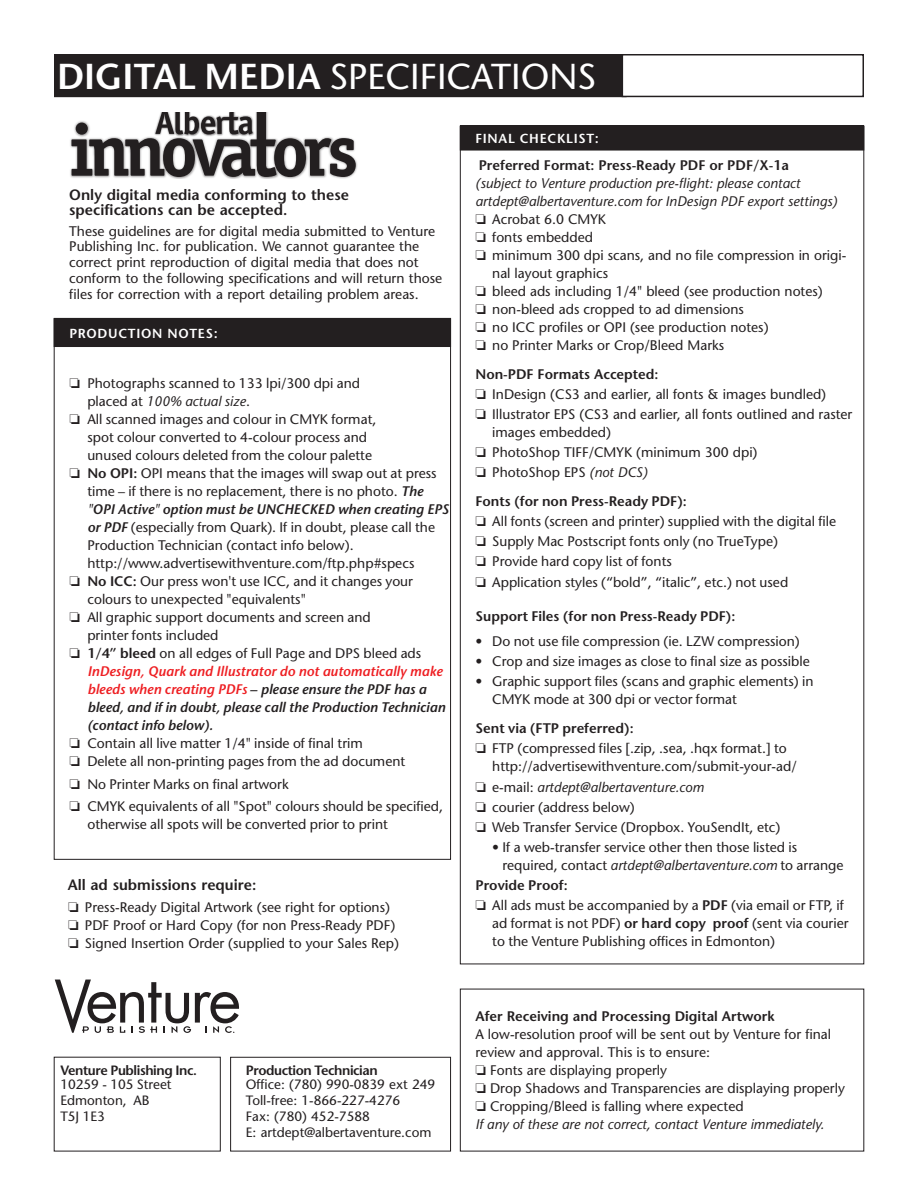
<style>
.page{position:relative;width:918px;height:1188px;background:#fff}
.page>*{position:absolute;margin:0;border:0;box-sizing:border-box;transform-origin:0 0}
.t1{font:700 73.65px "Officina Serif";color:#231f20}
.t2{font:36px "Stone Sans";color:#fff}
.t3{font:600 15px/15.8px "Stone Sans";color:#231f20}
.t4{font:13.8px/18px "Stone Sans";color:#231f20}
.t5{font:italic 13.8px/18px "Stone Sans";color:#231f20}
.t6{font:italic 600 13.8px/18px "Stone Sans";color:#231f20}
.t7{font:600 13.8px "Stone Sans";color:#231f20}
.t8{font:13.5px/15.8px "Stone Sans";color:#231f20}
.t9{font:600 13.5px "Stone Sans";letter-spacing:-.03em;color:#231f20}
.t10{font:600 13.05px "Stone Sans";letter-spacing:.055em;color:#fff}
.s1{font-weight:600}
.s2{font-size:14.25px}
.s3{font-style:italic}
.s4{font-weight:400}
.s5{font-weight:600;font-style:italic}
.s6{font-style:normal}
.s7{font-weight:400;font-style:normal}
.s8{color:#ee1f23}
</style>
<div class="page">
<img style="left:96px;top:177px;width:26px;height:1px">
<img style="left:310px;top:177px;width:13px;height:1px">
<img style="left:204px;top:177px;width:52px;height:2px">
<img style="left:160px;top:177px;width:28px;height:2px">
<img style="left:271px;top:177px;width:27px;height:2px">
<img style="left:70px;top:138px;width:26px;height:40px">
<img style="left:323px;top:137px;width:34px;height:42px">
<svg style="left:72px;top:112px;width:259px;height:65px"></svg>
<div style="left:76px;top:123px;width:12px;height:12px;background:#231f20;border-radius:50%"></div>
<div style="left:55px;top:55px;width:571px;height:41px;background:#231f20"></div>
<div style="left:54px;top:54px;width:573px;height:43px;border:2px solid #231f20"></div>
<div style="left:460px;top:126px;width:404px;height:24px;background:#231f20"></div>
<div style="left:622px;top:55px;width:241px;height:41px;background:#fff"></div>
<div style="left:622px;top:54px;width:242px;height:43px;border:1px solid #231f20"></div>
<div style="left:230px;top:1057px;width:221px;height:94px;border:1px solid #231f20"></div>
<div style="left:54px;top:318px;width:397px;height:29px;background:#231f20"></div>
<svg style="left:55px;top:980px;width:184px;height:53px"></svg>
<h2 class="t2" style="left:57px;top:55px;width:541px"><span class="s1">digital media</span> specifications</h2>
<h1 class="t1" style="left:327px;top:105px;width:33px">s</h1>
<p class="t3" style="left:69px;top:186px;width:281px">Only digital media conforming to these specifications can be accepted.</p>
<p class="t4" style="left:69px;top:223px;width:375px;line-height:15.8px">These guidelines are for digital media submitted to Venture Publishing I nc. for publication. We cannot guarantee the correct print reproduction of digital media that does not conform to the following specifications and will return those files for correction with a report detailing problem areas.-</p>
<p class="t10" style="left:69px;top:325px;width:150px">production notes<span class="s2">:</span></p>
<p class="t4" style="left:87px;top:374px;width:274px;text-indent:-18px">□ Photographs scanned to 133 lpi/300 dpi and placed at <span class="s3">100% actual size</span>.</p>
<p class="t4" style="left:87px;top:410px;width:291px;text-indent:-18px">□ All scanned images and colour in CMYK format, spot colour converted to 4-colour process and unused colours deleted from the colour palette</p>
<p class="t7" style="left:69px;top:465px;width:75px">□ No OPI: <span class="s4">OPI</span></p>
<p class="t4" style="left:87px;top:464px;width:363px;text-indent:79px">means that the images will swap out at press time – if there is no replacement, there is no photo. <span class="s5">The "OPI Active" option must be UNCHECKED when creating EPS or PDF</span> (especially from Quark). If in doubt, please call the Production Technician (contact info below). http://www.advertisewithventure.com/ftp.php#specs</p>
<p class="t4" style="left:69px;top:572px;width:199px">□ <span class="s1">No ICC:</span> Our press won't use ICC</p>
<p class="t4" style="left:87px;top:572px;width:327px;text-indent:199px">, and it changes your colours to unexpected "equivalents"</p>
<p class="t4" style="left:87px;top:608px;width:285px;text-indent:-18px">□ All graphic support documents and screen and printer fonts included</p>
<p class="t6" style="left:87px;top:644px;width:360px;text-indent:-18px">□ <span class="s6">1/4” bleed</span> <span class="s7">on all edges of Full Page and DPS bleed ads </span><span class="s8">InDesign, Quark and Illustrator do not automatically make bleeds when creating PDFs</span> – please ensure the PDF has a bleed, and if in doubt, please call the Production Technician (contact info below).</p>
<p class="t4" style="left:69px;top:734px;width:295px">□ Contain all live matter 1/4" inside of final trim</p>
<p class="t4" style="left:69px;top:752px;width:337px">□ Delete all non-printing pages from the ad document</p>
<p class="t4" style="left:69px;top:775px;width:221px">□ No Printer Marks on final artwork</p>
<p class="t4" style="left:87px;top:797px;width:357px;text-indent:-18px">□ CMYK equivalents of all "Spot" colours should be specified, otherwise all spots will be converted prior to print</p>
<p class="t3" style="left:68px;top:876px;width:190px">All ad submissions require:</p>
<p class="t4" style="left:68px;top:898px;width:323px">□ Press-Ready Digital Artwork (see right for options)</p>
<p class="t4" style="left:68px;top:916px;width:329px">□ PDFProof or Hard Copy (for non Press-Ready PDF)</p>
<p class="t4" style="left:68px;top:934px;width:332px">□ Signed I nsertion Order (supplied to your Sales Rep)</p>
<p class="t9" style="left:60px;top:1062px;width:138px">Venture Publishing I nc.</p>
<p class="t8" style="left:60px;top:1077px;width:113px">10259 - 105 Street<br>Edmonton, AB<br>T5J 1E3</p>
<p class="t9" style="left:246px;top:1062px;width:133px">Production Technician</p>
<p class="t8" style="left:246px;top:1077px;width:191px">Office: (780) 990-0839 ext 249<br>Toll-free: 1-866-227-4276<br>Fax: (780) 452-7588<br>E: artdept@albertaventure.com</p>
<p class="t10" style="left:476px;top:131px;width:125px">final checklist<span class="s2">:</span></p>
<p class="t7" style="left:479px;top:157px;width:312px">Preferred Format: Press-Ready PDF or PDF/X-1a</p>
<p class="t5" style="left:476px;top:174px;width:363px">(subject to Venture production pre-flight: please contact artdept@albertaventure.com for InDesign PDF export settings)</p>
<p class="t4" style="left:476px;top:210px;width:132px">□ Acrobat 6.0 CMYK</p>
<p class="t4" style="left:476px;top:228px;width:119px">□ fonts embedded</p>
<p class="t4" style="left:492px;top:246px;width:356px;text-indent:-17px">□ minimum 300 dpi scans, and no file compression in origi&shy;nal layout graphics</p>
<p class="t4" style="left:476px;top:282px;width:349px">□ bleed ads including 1/4" bleed (see production notes)</p>
<p class="t4" style="left:476px;top:300px;width:270px">□ non-bleed ads cropped to ad dimensions</p>
<p class="t4" style="left:476px;top:318px;width:40px">□ no ICC</p>
<p class="t4" style="left:539px;top:318px;width:68px">profiles or OPI</p>
<p class="t4" style="left:630px;top:318px;width:140px">(see production notes)</p>
<p class="t4" style="left:476px;top:331px;width:250px;line-height:28.8px">□ no Printer Marks or Crop/Bleed Marks<br><span class="s1">Non-PDF Formats Accepted:</span></p>
<p class="t4" style="left:476px;top:385px;width:352px">□ I nDesign (CS3 and earlier, all fonts &amp; images bundled)</p>
<p class="t4" style="left:476px;top:405px;width:81px">□ I llustrator EPS</p>
<p class="t4" style="left:492px;top:405px;width:362px;text-indent:87px">(CS3 and earlier, all fonts outlined and raster images embedded)</p>
<p class="t4" style="left:476px;top:443px;width:92px">□ PhotoShop TIFF</p>
<p class="t4" style="left:589px;top:443px;width:170px">/CMYK (minimum 300 dpi)</p>
<p class="t4" style="left:476px;top:463px;width:92px">□ PhotoShop EPS</p>
<p class="t5" style="left:589px;top:463px;width:60px">(not DCS)</p>
<p class="t7" style="left:476px;top:493px;width:213px">Fonts (for non Press-Ready PDF):</p>
<p class="t4" style="left:476px;top:512px;width:362px">□ All fonts (screen and printer) supplied with the digital file</p>
<p class="t4" style="left:476px;top:533px;width:304px">□ Supply Mac Postscript fonts only (no TrueType)</p>
<p class="t4" style="left:476px;top:553px;width:198px">□ Provide hard copy list of fonts</p>
<p class="t4" style="left:476px;top:573px;width:314px">□ Application styles (“bold”, “italic”, etc.) not used</p>
<p class="t7" style="left:476px;top:608px;width:262px">Support Files (for non Press-Ready PDF):</p>
<p class="t4" style="left:475px;top:632px;width:326px">• Do not use file compression (ie. LZW compression)</p>
<p class="t4" style="left:476px;top:652px;width:336px">• Crop and size images as close to final size as possible</p>
<p class="t4" style="left:492px;top:673px;width:323px;text-indent:-17px">• Graphic support files (scans and graphic elements) in<br>CMYK mode at 300 dpi or vector format</p>
<p class="t7" style="left:476px;top:720px;width:160px">Sent via (FTP preferred):</p>
<p class="t4" style="left:476px;top:740px;width:23px">□ FTP</p>
<p class="t4" style="left:492px;top:740px;width:306px;text-indent:25px">(compressed files [.zip, .sea, .hqx format.] to http://advertisewithventure.com/submit-your-ad/</p>
<p class="t5" style="left:476px;top:778px;width:230px">□ <span class="s6">e-mail:</span> artdept@albertaventure.com</p>
<p class="t4" style="left:476px;top:798px;width:161px">□ courier (address below)</p>
<p class="t4" style="left:476px;top:818px;width:306px">□ Web Transfer Service (Dropbox. YouSendIt, etc)</p>
<p class="t4" style="left:502px;top:838px;width:343px;text-indent:-10px">• If a web-transfer service other then those listed is required, contact <span class="s3">artdept@albertaventure.com</span> to arrange</p>
<p class="t7" style="left:476px;top:877px;width:94px">Provide Proof:</p>
<p class="t4" style="left:492px;top:897px;width:358px;text-indent:-17px">□ All ads must be accompanied by a <span class="s1">PDF</span> (via email or FTP, if ad format is not PDF) <span class="s1">or hard copy proof</span> (sent via courier to the Venture Publishing offices in Edmonton)</p>
<p class="t7" style="left:476px;top:1008px;width:301px">Afer Receiving and Processing Digital Artwork</p>
<p class="t4" style="left:476px;top:1025px;width:357px">A low-resolution proof will be sent out by Venture for final review and approval. This is to ensure:</p>
<p class="t4" style="left:476px;top:1061px;width:193px">□ Fonts are displaying properly</p>
<p class="t4" style="left:476px;top:1079px;width:371px">□ Drop Shadows and Transparencies are displaying properly</p>
<p class="t5" style="left:476px;top:1097px;width:350px">□ <span class="s6">Cropping/Bleed is falling where expected<br></span>If any of these are not correct, contact Venture immediately.</p>
</div>
